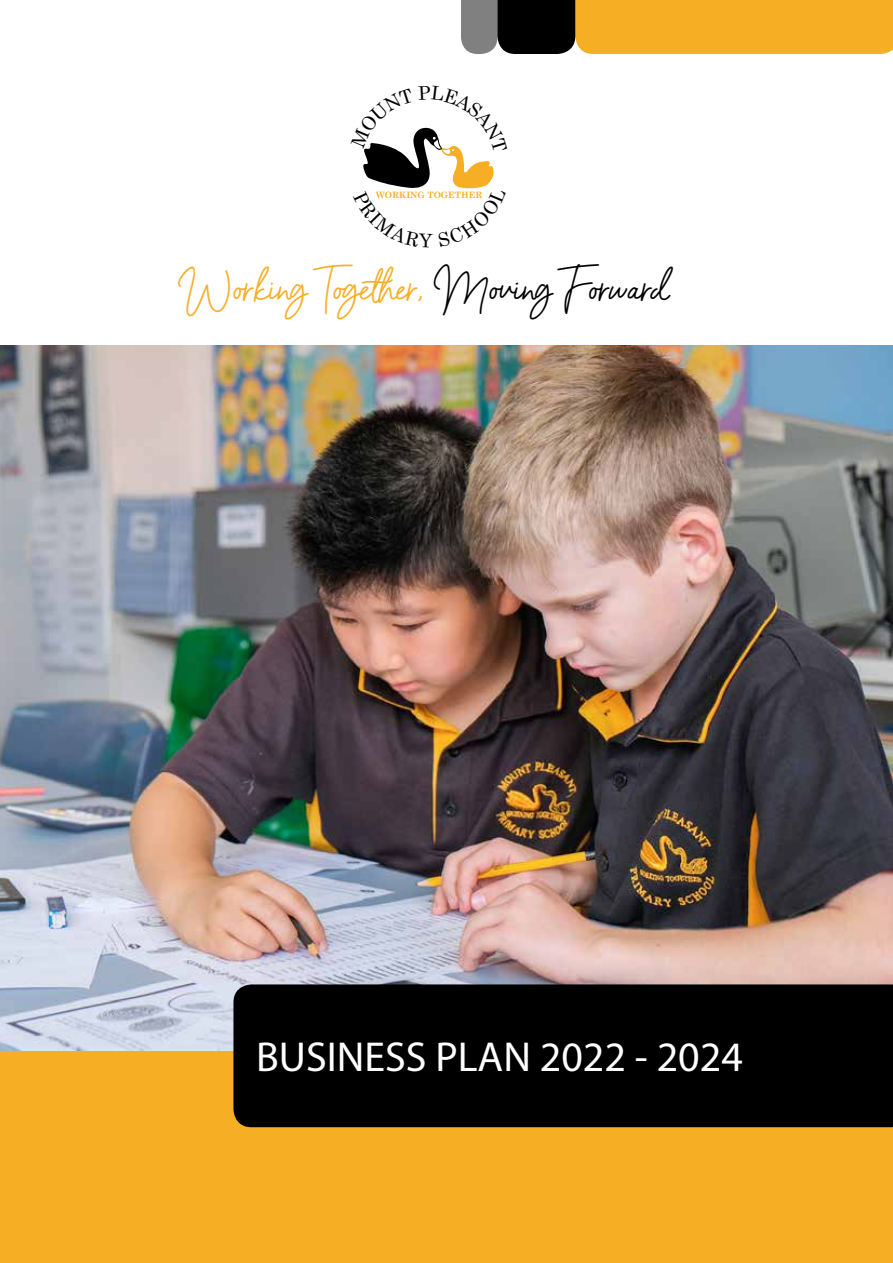
<style>
.page{position:relative;width:893px;height:1263px;background:#fff}
.page>*{position:absolute;margin:0;border:0;box-sizing:border-box;transform-origin:0 0}
.t1{font:42px "Myriad Pro";color:#fff}
.t2{font:36px "Barcelony";color:#f6af25}
.t3{font:700 8.7px "Century Schoolbook";color:#f6af25}
.s1{color:#000}
</style>
<div class="page">
<div style="left:0;top:345px;width:893px;height:918px;background:#f6af25"></div>
<img style="left:0;top:345px;width:893px;height:705px">
<div style="left:233px;top:984px;width:660px;height:143px;background:#000"></div>
<svg style="left:461px;top:0;width:432px;height:54px;background:#c18d28"></svg>
<svg style="left:363px;top:127px;width:131px;height:62px"></svg>
<p class="t3" style="left:376px;top:189px;width:108px">WORKING TOGETHER</p>
<p class="t2" style="left:177px;top:264px;width:493px">Working Together, <span class="s1">Moving Forward</span></p>
<p class="t1" style="left:256px;top:1031px;width:488px">BUSINESS PLAN 2022 - 2024</p>
</div>
